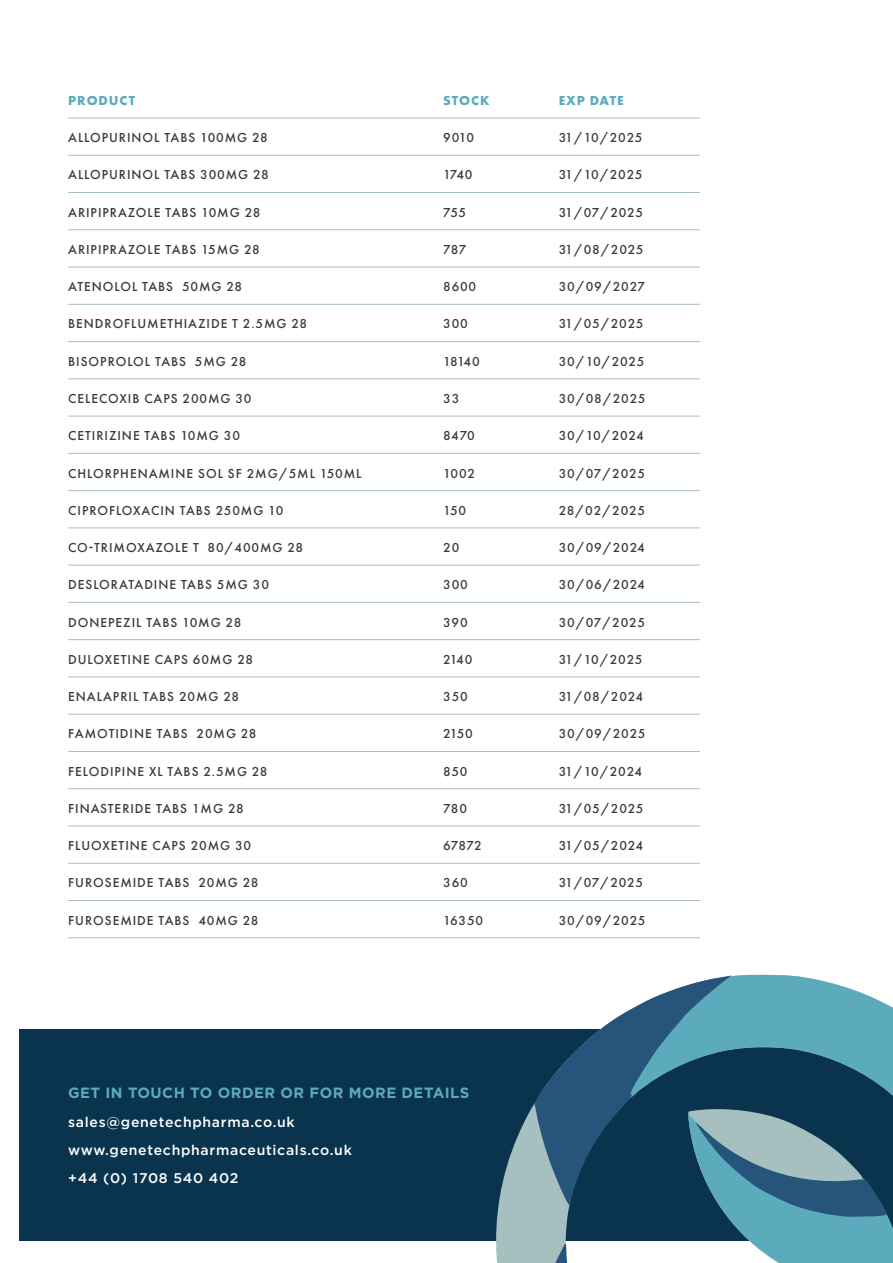
<style>
.page{position:relative;width:893px;height:1263px;background:#fff}
.page>*{position:absolute;margin:0;border:0;box-sizing:border-box;transform-origin:0 0}
.t1{font:700 14.85px "Gotham";letter-spacing:.03em;color:#5cabbd}
.t2{font:500 14.1px "Gotham";letter-spacing:.05em;color:#fff}
.t3{font:500 13.5px "Futura PT";letter-spacing:.065em;color:#383b3c}
.t4{font:700 13.5px "Futura PT";letter-spacing:.07em;color:#5cabbd}
</style>
<div class="page">
<div style="left:19px;top:1030px;width:874px;height:211px;background:#0a334e"></div>
<svg style="left:486px;top:974px;width:287px;height:289px"></svg>
<svg style="left:731px;top:975px;width:162px;height:132px;fill:#5cabbd"></svg>
<svg style="left:525px;top:1107px;width:368px;height:156px"></svg>
<svg style="left:534px;top:975px;width:197px;height:231px"></svg>
<hr style="left:68px;top:118px;width:757px;height:1px;background:#a6bfbf">
<hr style="left:68px;top:155px;width:757px;height:1px;background:#a6bfbf">
<hr style="left:68px;top:192px;width:757px;height:1px;background:#a6bfbf">
<hr style="left:68px;top:229px;width:757px;height:1px;background:#a6bfbf">
<hr style="left:68px;top:267px;width:757px;height:1px;background:#a6bfbf">
<hr style="left:68px;top:304px;width:757px;height:1px;background:#a6bfbf">
<hr style="left:68px;top:341px;width:757px;height:1px;background:#a6bfbf">
<hr style="left:68px;top:378px;width:757px;height:1px;background:#a6bfbf">
<hr style="left:68px;top:416px;width:757px;height:1px;background:#a6bfbf">
<hr style="left:68px;top:453px;width:757px;height:1px;background:#a6bfbf">
<hr style="left:68px;top:490px;width:757px;height:1px;background:#a6bfbf">
<hr style="left:68px;top:527px;width:757px;height:1px;background:#a6bfbf">
<hr style="left:68px;top:565px;width:757px;height:1px;background:#a6bfbf">
<hr style="left:68px;top:602px;width:757px;height:1px;background:#a6bfbf">
<hr style="left:68px;top:639px;width:757px;height:1px;background:#a6bfbf">
<hr style="left:68px;top:677px;width:757px;height:1px;background:#a6bfbf">
<hr style="left:68px;top:714px;width:757px;height:1px;background:#a6bfbf">
<hr style="left:68px;top:751px;width:757px;height:1px;background:#a6bfbf">
<hr style="left:68px;top:788px;width:757px;height:1px;background:#a6bfbf">
<hr style="left:68px;top:826px;width:757px;height:1px;background:#a6bfbf">
<hr style="left:68px;top:863px;width:757px;height:1px;background:#a6bfbf">
<hr style="left:68px;top:900px;width:757px;height:1px;background:#a6bfbf">
<hr style="left:68px;top:937px;width:757px;height:1px;background:#a6bfbf">
<div style="left:701px;top:86px;width:162px;height:863px;background:#fff"></div>
<p class="t4" style="left:68px;top:92px;width:69px">PRODUCT</p>
<p class="t4" style="left:443px;top:92px;width:48px">STOCK</p>
<p class="t4" style="left:559px;top:92px;width:66px">EXP DATE</p>
<p class="t3" style="left:68px;top:130px;width:201px">ALLOPURINOL TABS 100MG 28</p>
<p class="t3" style="left:443px;top:130px;width:32px">9010</p>
<p class="t3" style="left:559px;top:130px;width:85px">31/10/2025</p>
<p class="t3" style="left:68px;top:167px;width:202px">ALLOPURINOL TABS 300MG 28</p>
<p class="t3" style="left:443px;top:167px;width:31px">1740</p>
<p class="t3" style="left:559px;top:167px;width:85px">31/10/2025</p>
<p class="t3" style="left:68px;top:204px;width:194px">ARIPIPRAZOLE TABS 10MG 28</p>
<p class="t3" style="left:443px;top:204px;width:25px">755</p>
<p class="t3" style="left:559px;top:204px;width:86px">31/07/2025</p>
<p class="t3" style="left:68px;top:241px;width:193px">ARIPIPRAZOLE TABS 15MG 28</p>
<p class="t3" style="left:443px;top:241px;width:25px">787</p>
<p class="t3" style="left:559px;top:241px;width:86px">31/08/2025</p>
<p class="t3" style="left:68px;top:279px;width:175px">ATENOLOL TABS 50MG 28</p>
<p class="t3" style="left:443px;top:279px;width:35px">8600</p>
<p class="t3" style="left:559px;top:279px;width:88px">30/09/2027</p>
<p class="t3" style="left:68px;top:316px;width:240px">BENDROFLUMETHIAZIDE T 2.5MG 28</p>
<p class="t3" style="left:443px;top:316px;width:26px">300</p>
<p class="t3" style="left:559px;top:316px;width:86px">31/05/2025</p>
<p class="t3" style="left:68px;top:353px;width:180px">BISOPROLOL TABS 5MG 28</p>
<p class="t3" style="left:443px;top:353px;width:38px">18140</p>
<p class="t3" style="left:559px;top:353px;width:87px">30/10/2025</p>
<p class="t3" style="left:68px;top:390px;width:185px">CELECOXIB CAPS 200MG 30</p>
<p class="t3" style="left:443px;top:390px;width:18px">33</p>
<p class="t3" style="left:559px;top:390px;width:88px">30/08/2025</p>
<p class="t3" style="left:68px;top:428px;width:173px">CETIRIZINE TABS 10MG 30</p>
<p class="t3" style="left:443px;top:428px;width:33px">8470</p>
<p class="t3" style="left:559px;top:428px;width:87px">30/10/2024</p>
<p class="t3" style="left:68px;top:465px;width:295px">CHLORPHENAMINE SOL SF 2MG/5ML 150ML</p>
<p class="t3" style="left:443px;top:465px;width:34px">1002</p>
<p class="t3" style="left:559px;top:465px;width:88px">30/07/2025</p>
<p class="t3" style="left:68px;top:502px;width:217px">CIPROFLOXACIN TABS 250MG 10</p>
<p class="t3" style="left:443px;top:502px;width:25px">150</p>
<p class="t3" style="left:559px;top:502px;width:88px">28/02/2025</p>
<p class="t3" style="left:68px;top:539px;width:236px">CO-TRIMOXAZOLE T 80/400MG 28</p>
<p class="t3" style="left:443px;top:539px;width:18px">20</p>
<p class="t3" style="left:559px;top:539px;width:88px">30/09/2024</p>
<p class="t3" style="left:68px;top:577px;width:202px">DESLORATADINE TABS 5MG 30</p>
<p class="t3" style="left:443px;top:577px;width:26px">300</p>
<p class="t3" style="left:559px;top:577px;width:88px">30/06/2024</p>
<p class="t3" style="left:68px;top:614px;width:175px">DONEPEZIL TABS 10MG 28</p>
<p class="t3" style="left:443px;top:614px;width:26px">390</p>
<p class="t3" style="left:559px;top:614px;width:88px">30/07/2025</p>
<p class="t3" style="left:68px;top:651px;width:186px">DULOXETINE CAPS 60MG 28</p>
<p class="t3" style="left:443px;top:651px;width:31px">2140</p>
<p class="t3" style="left:559px;top:651px;width:85px">31/10/2025</p>
<p class="t3" style="left:68px;top:688px;width:172px">ENALAPRIL TABS 20MG 28</p>
<p class="t3" style="left:443px;top:688px;width:26px">350</p>
<p class="t3" style="left:559px;top:688px;width:86px">31/08/2024</p>
<p class="t3" style="left:68px;top:726px;width:190px">FAMOTIDINE TABS 20MG 28</p>
<p class="t3" style="left:443px;top:726px;width:31px">2150</p>
<p class="t3" style="left:559px;top:726px;width:88px">30/09/2025</p>
<p class="t3" style="left:68px;top:763px;width:201px">FELODIPINE XL TABS 2.5MG 28</p>
<p class="t3" style="left:443px;top:763px;width:26px">850</p>
<p class="t3" style="left:559px;top:763px;width:85px">31/10/2024</p>
<p class="t3" style="left:68px;top:800px;width:177px">FINASTERIDE TABS 1MG 28</p>
<p class="t3" style="left:443px;top:800px;width:25px">780</p>
<p class="t3" style="left:559px;top:800px;width:86px">31/05/2025</p>
<p class="t3" style="left:68px;top:837px;width:185px">FLUOXETINE CAPS 20MG 30</p>
<p class="t3" style="left:443px;top:837px;width:40px">67872</p>
<p class="t3" style="left:559px;top:837px;width:86px">31/05/2024</p>
<p class="t3" style="left:68px;top:875px;width:192px">FUROSEMIDE TABS 20MG 28</p>
<p class="t3" style="left:443px;top:875px;width:26px">360</p>
<p class="t3" style="left:559px;top:875px;width:86px">31/07/2025</p>
<p class="t3" style="left:68px;top:912px;width:192px">FUROSEMIDE TABS 40MG 28</p>
<p class="t3" style="left:443px;top:912px;width:42px">16350</p>
<p class="t3" style="left:559px;top:912px;width:88px">30/09/2025</p>
<p class="t1" style="left:68px;top:1084px;width:403px">GET IN TOUCH TO ORDER OR FOR MORE DETAILS</p>
<p class="t2" style="left:68px;top:1112px;width:228px">sales@genetechpharma.co.uk</p>
<p class="t2" style="left:68px;top:1140px;width:285px">www.genetechpharmaceuticals.co.uk</p>
<p class="t2" style="left:68px;top:1168px;width:172px">+44 (0) 1708 540 402</p>
</div>
